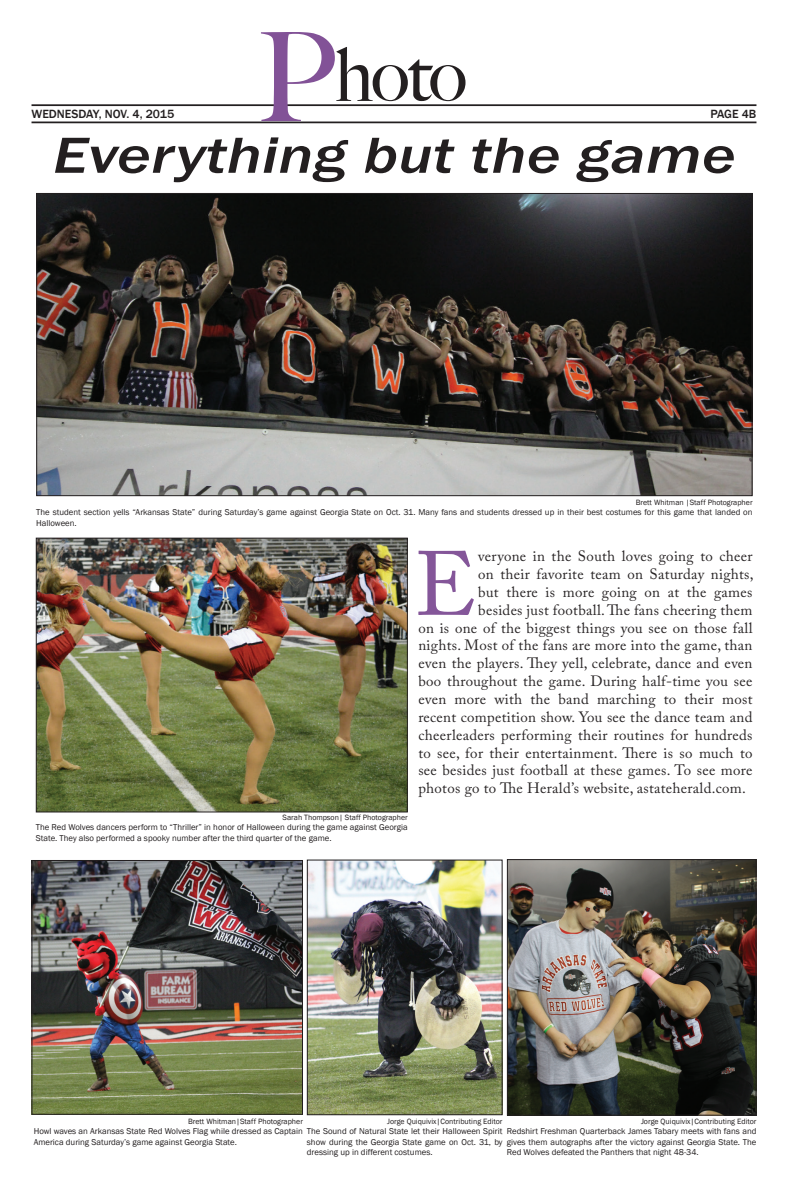
<style>
.page{position:relative;width:788px;height:1197px;background:#fff}
.page>*{position:absolute;margin:0;border:0;box-sizing:border-box;transform-origin:0 0}
.t1{font:500 123.38px "Big Caslon";color:#825297}
.t2{font:90.21px "Adobe Caslon Pro";color:#825297}
.t3{font:500 74.38px "Big Caslon";color:#231f20}
.t4{font:italic 500 52.5px "Franklin Gothic";color:#231f20;scale:1.25 1}
.t5{font:14.88px "Adobe Caslon Pro";letter-spacing:.02em;color:#231f20}
.t6{font:500 12.25px "Franklin Gothic";color:#231f20}
.t7{font:8.75px/10.5px "Franklin Gothic";color:#231f20;text-align:justify}
.t8{font:7.88px "Franklin Gothic";color:#231f20}
</style>
<div class="page">
<hr style="left:32px;top:104px;width:724px;height:2px;background:#231f20">
<hr style="left:32px;top:122px;width:724px;height:1px;background:#231f20">
<img style="left:38px;top:540px;width:368px;height:270px">
<div style="left:36px;top:538px;width:372px;height:274px;border:1px solid #231f20"></div>
<img style="left:38px;top:195px;width:712px;height:299px">
<img style="left:34px;top:862px;width:267px;height:251px">
<div style="left:32px;top:860px;width:271px;height:255px;border:1px solid #231f20"></div>
<img style="left:309px;top:862px;width:191px;height:251px">
<div style="left:307px;top:860px;width:195px;height:255px;border:1px solid #231f20"></div>
<img style="left:509px;top:861px;width:245px;height:253px">
<div style="left:507px;top:859px;width:249px;height:257px;border:1px solid #231f20"></div>
<p class="t1" style="left:256px;top:6px;width:82px">P</p>
<p class="t3" style="left:334px;top:31px;width:134px">hoto</p>
<p class="t6" style="left:710px;top:106px;width:48px">PAGE 4B</p>
<p class="t4" style="left:53px;top:123px;width:548px">Everything but the game</p>
<p class="t6" style="left:32px;top:106px;width:144px">WEDNESDAY, NOV. 4, 2015</p>
<p class="t8" style="left:635px;top:497px;width:118px">Brett Whitman |Staff Photographer</p>
<p class="t7" style="left:36px;top:507px;width:717px">The student section yells “Arkansas State” during Saturday’s game against Georgia State on Oct. 31. Many fans and students dressed up in their best costumes for this game that landed on<br>Halloween.</p>
<p class="t8" style="left:282px;top:812px;width:127px">Sarah Thompson| Staff Photographer</p>
<p class="t7" style="left:36px;top:823px;width:373px">The Red Wolves dancers perform to “Thriller” in honor of Halloween during the game against Georgia<br>State. They also performed a spooky number after the third quarter of the game.</p>
<h2 class="t2" style="left:414px;top:531px;width:64px">E</h2>
<h3 class="t5" style="left:478px;top:547px;width:276px">veryone in the South loves going to cheer</h3>
<h3 class="t5" style="left:478px;top:565px;width:277px">on their favorite team on Saturday nights,</h3>
<h3 class="t5" style="left:478px;top:583px;width:276px">but there is more going on at the games</h3>
<h3 class="t5" style="left:478px;top:601px;width:276px">besides just football. The fans cheering them</h3>
<h3 class="t5" style="left:418px;top:619px;width:335px">on is one of the biggest things you see on those fall</h3>
<h3 class="t5" style="left:418px;top:637px;width:335px">nights. Most of the fans are more into the game, than</h3>
<h3 class="t5" style="left:418px;top:654px;width:335px">even the players. They yell, celebrate, dance and even</h3>
<h3 class="t5" style="left:418px;top:672px;width:335px">boo throughout the game. During half-time you see</h3>
<h3 class="t5" style="left:418px;top:690px;width:335px">even more with the band marching to their most</h3>
<h3 class="t5" style="left:418px;top:708px;width:335px">recent competition show. You see the dance team and</h3>
<h3 class="t5" style="left:418px;top:726px;width:335px">cheerleaders performing their routines for hundreds</h3>
<h3 class="t5" style="left:418px;top:744px;width:335px">to see, for their entertainment. There is so much to</h3>
<h3 class="t5" style="left:418px;top:762px;width:335px">see besides just football at these games. To see more</h3>
<h3 class="t5" style="left:418px;top:779px;width:329px">photos go to The Herald’s website, astateherald.com.</h3>
<p class="t8" style="left:188px;top:1116px;width:116px">Brett Whitman|Staff Photographer</p>
<p class="t7" style="left:34px;top:1137px;width:205px">America during Saturday’s game against Georgia State.</p>
<p class="t8" style="left:387px;top:1116px;width:117px">Jorge Quiquivix|Contributing Editor</p>
<p class="t7" style="left:307px;top:1126px;width:197px;text-indent:-273px">Howl waves an Arkansas State Red Wolves Flag while dressed as Captain The Sound of Natural State let their Halloween Spirit show during the Georgia State game on Oct. 31, by dressing up in different costumes.</p>
<p class="t8" style="left:641px;top:1116px;width:117px">Jorge Quiquivix|Contributing Editor</p>
<p class="t7" style="left:507px;top:1126px;width:251px">Redshirt Freshman Quarterback James Tabary meets with fans and gives them autographs after the victory against Georgia State. The Red Wolves defeated the Panthers that night 48-34.</p>
</div>
